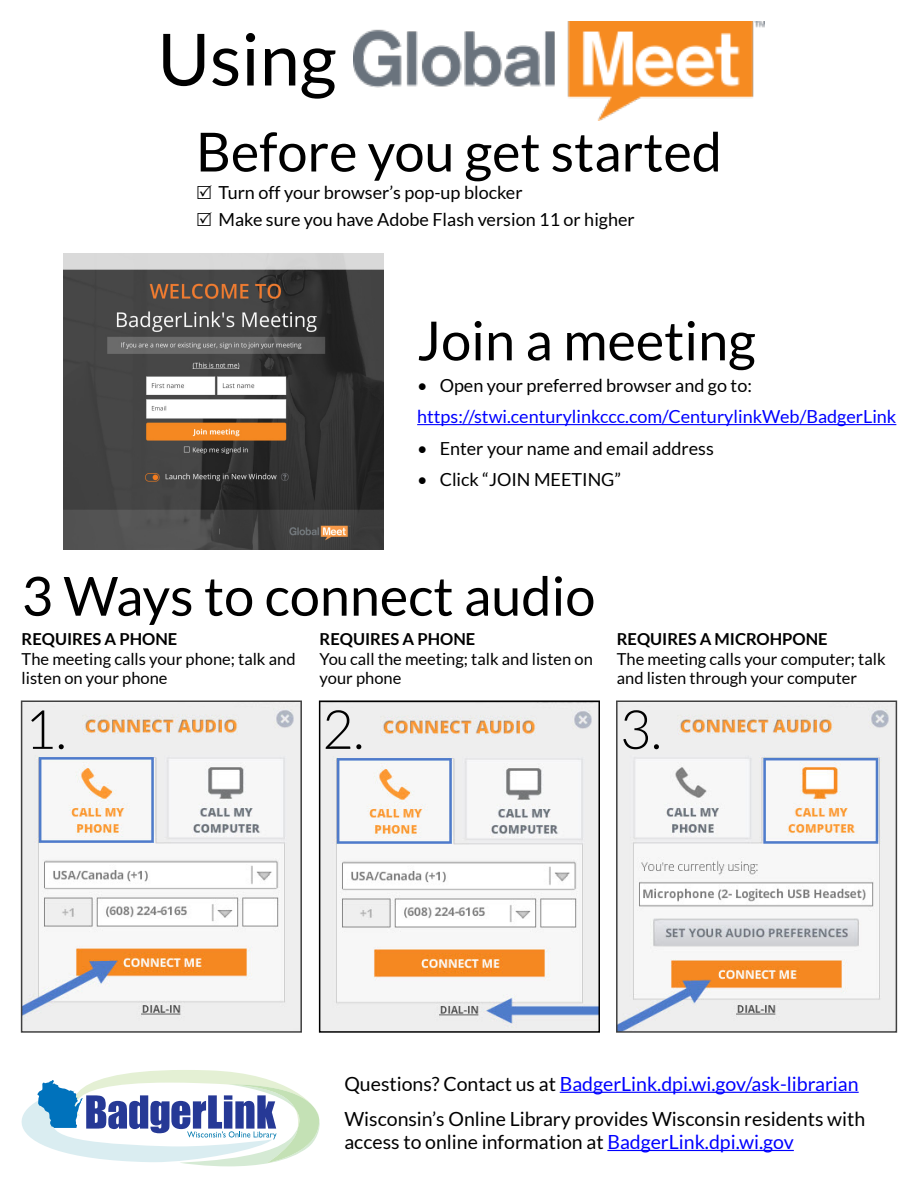
<style>
.page{position:relative;width:918px;height:1188px;background:#fff}
.page>*{position:absolute;margin:0;border:0;box-sizing:border-box;transform-origin:0 0}
.t1{font:72px "Lato";color:#000}
.t2{font:54px "Lato";color:#000}
.t3{font:300 54px "Lato";color:#000}
.t4{font:19.5px/23.4px "Lato";color:#000}
.t5{font:19.5px "Lato";color:#00f}
.t6{font:18px "Lato";color:#000}
.t7{font:18px "Lato";color:#00f}
.t8{font:16.5px/19.8px "Lato";color:#000}
.t9{font:700 16.5px "Lato";color:#000}
.s1{color:#000}
.s2{color:#00f}
</style>
<div class="page">
<img style="left:64px;top:254px;width:320px;height:295px">
<svg style="left:22px;top:1070px;width:298px;height:96px"></svg>
<hr style="left:560px;top:1092px;width:299px;height:1px;background:#00f">
<hr style="left:607px;top:1150px;width:187px;height:1px;background:#00f">
<img style="left:619px;top:703px;width:275px;height:327px">
<div style="left:616px;top:700px;width:281px;height:333px;border:2px solid #404040"></div>
<img style="left:24px;top:703px;width:275px;height:327px">
<div style="left:21px;top:700px;width:281px;height:333px;border:2px solid #404040"></div>
<img style="left:322px;top:703px;width:275px;height:327px">
<div style="left:319px;top:700px;width:281px;height:333px;border:2px solid #000"></div>
<img style="left:353px;top:22px;width:411px;height:99px">
<hr style="left:417px;top:424px;width:479px;height:1px;background:#00f">
<p class="t1" style="left:158px;top:19px;width:181px">Using</p>
<p class="t2" style="left:196px;top:122px;width:528px">Before you get started</p>
<p class="t6" style="left:219px;top:182px;width:306px">Turn off your browser’s pop-up blocker</p>
<p class="t6" style="left:219px;top:209px;width:418px">Make sure you have Adobe Flash version 11 or higher</p>
<p class="t2" style="left:417px;top:311px;width:340px">Join a meeting</p>
<p class="t6" style="left:417px;top:375px;width:336px">• Open your preferred browser and go to:</p>
<p class="t7" style="left:417px;top:407px;width:481px">https://stwi.centurylinkccc.com/CenturylinkWeb/BadgerLink</p>
<p class="t6" style="left:417px;top:438px;width:298px">• Enter your name and email address</p>
<p class="t6" style="left:417px;top:470px;width:205px">• Click “JOIN MEETING”</p>
<p class="t2" style="left:22px;top:566px;width:575px">3 Ways to connect audio</p>
<p class="t9" style="left:22px;top:629px;width:157px">REQUIRES A PHONE</p>
<p class="t8" style="left:22px;top:649px;width:275px">The meeting calls your phone; talk and listen on your phone</p>
<p class="t9" style="left:320px;top:629px;width:157px">REQUIRES A PHONE</p>
<p class="t8" style="left:320px;top:649px;width:275px">You call the meeting; talk and listen on your phone</p>
<p class="t9" style="left:617px;top:629px;width:212px">REQUIRES A MICROHPONE</p>
<p class="t8" style="left:617px;top:649px;width:270px">The meeting calls your computer; talk and listen through your computer</p>
<p class="t3" style="left:25px;top:701px;width:43px">1.</p>
<p class="t3" style="left:322px;top:701px;width:43px">2.</p>
<p class="t3" style="left:620px;top:701px;width:43px">3.</p>
<p class="t5" style="left:344px;top:1073px;width:516px"><span class="s1">Questions? Contact us at</span> BadgerLink.dpi.wi.gov/ask-librarian</p>
<p class="t4" style="left:344px;top:1107px;width:522px">Wisconsin’s Online Library provides Wisconsin residents with access to online information at <span class="s2">BadgerLink.dpi.wi.gov</span></p>
</div>
